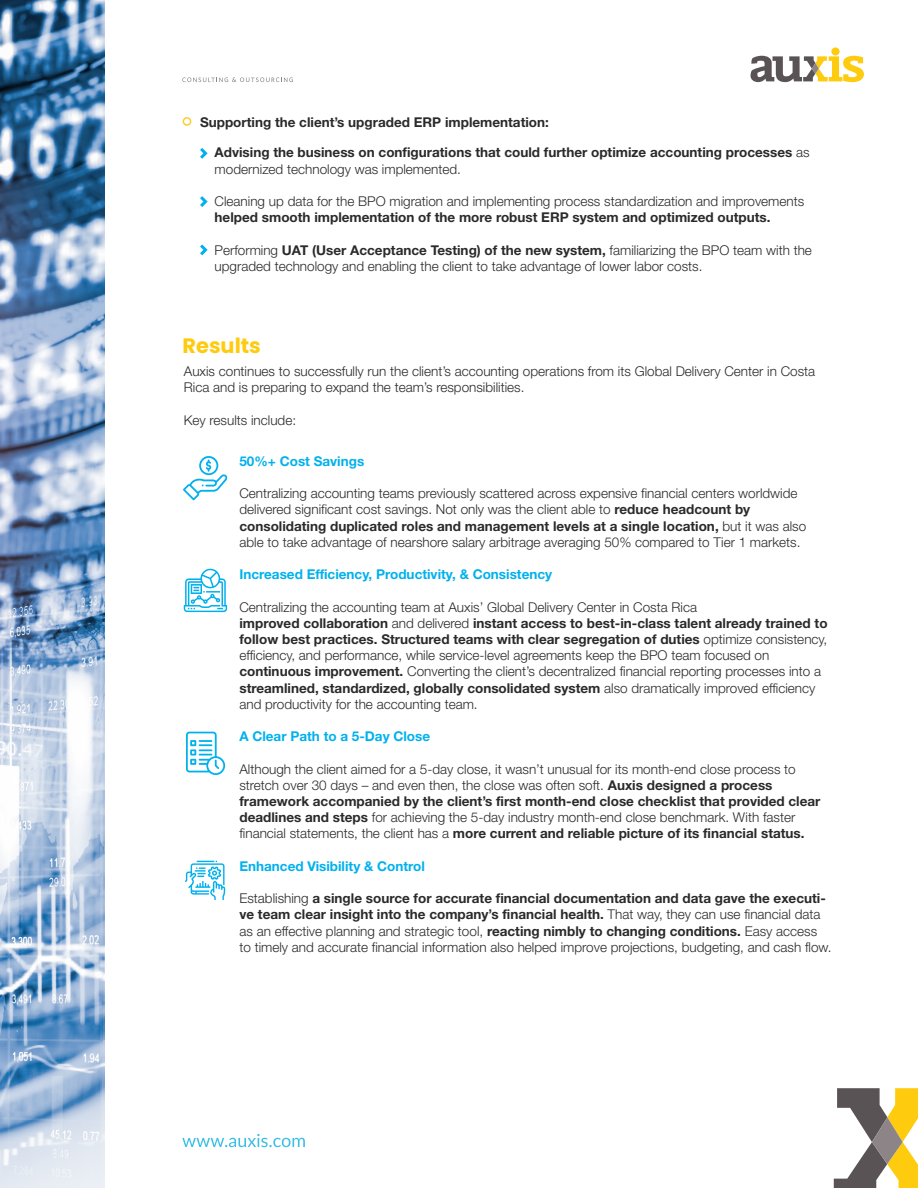
<style>
.page{position:relative;width:918px;height:1188px;background:#fff}
.page>*{position:absolute;margin:0;border:0;box-sizing:border-box;transform-origin:0 0}
.t1{font:700 20.85px "Poppins";color:#fecb0e}
.t2{font:300 13.5px/16.2px "Helvetica Neue";color:#292a29}
.t3{font:700 13.5px/16.2px "Helvetica Neue";color:#292a29}
.t4{font:700 13.5px "Helvetica Neue";color:#00b1ee}
.s1{font-weight:300}
.s2{font-weight:700}
</style>
<div class="page">
<svg style="left:200px;top:148px;width:8px;height:11px"></svg>
<svg style="left:200px;top:196px;width:8px;height:11px"></svg>
<svg style="left:200px;top:244px;width:8px;height:11px"></svg>
<svg style="left:834px;top:1088px;width:84px;height:100px"></svg>
<svg style="left:182px;top:1134px;width:123px;height:13px"></svg>
<svg style="left:182px;top:77px;width:111px;height:5px"></svg>
<div style="left:831px;top:47px;width:9px;height:8px;background:#fecb0e;border-radius:50%"></div>
<svg style="left:751px;top:56px;width:113px;height:26px"></svg>
<img style="left:0;top:0;width:104px;height:1188px">
<svg style="left:183px;top:117px;width:8px;height:9px"></svg>
<svg style="left:184px;top:568px;width:43px;height:44px"></svg>
<svg style="left:183px;top:456px;width:44px;height:44px"></svg>
<svg style="left:186px;top:732px;width:40px;height:43px"></svg>
<svg style="left:185px;top:861px;width:40px;height:39px"></svg>
<p class="t3" style="left:200px;top:113px;width:350px">Supporting the client’s upgraded ERP implementation:</p>
<p class="t3" style="left:215px;top:144px;width:596px">Advising the business on configurations that could further optimize accounting processes <span class="s1">as modernized technology was implemented.</span></p>
<p class="t2" style="left:215px;top:193px;width:591px">Cleaning up data for the BPO migration and implementing process standardization and improvements</p>
<p class="t3" style="left:215px;top:209px;width:557px">helped smooth implementation of the more robust ERP system and optimized outputs.</p>
<p class="t2" style="left:215px;top:241px;width:599px">Performing <span class="s2">UAT (User Acceptance Testing) of the new system,</span> familiarizing the BPO team with the upgraded technology and enabling the client to take advantage of lower labor costs.</p>
<h1 class="t1" style="left:183px;top:333px;width:80px">Results</h1>
<p class="t2" style="left:184px;top:363px;width:633px">Auxis continues to successfully run the client’s accounting operations from its Global Delivery Center in Costa<br>Rica and is preparing to expand the team’s responsibilities.</p>
<p class="t2" style="left:184px;top:412px;width:114px">Key results include:</p>
<p class="t4" style="left:239px;top:453px;width:126px">50%+ Cost Savings</p>
<p class="t2" style="left:239px;top:485px;width:568px">Centralizing accounting teams previously scattered across expensive financial centers worldwide delivered significant cost savings. Not only was the client able to <span class="s2">reduce headcount by consolidating duplicated roles and management levels at a single location,</span> but it was also able to take advantage of nearshore salary arbitrage averaging 50% compared to Tier 1 markets.</p>
<p class="t4" style="left:239px;top:566px;width:314px">Increased Efficiency, Productivity, &amp; Consistency</p>
<p class="t2" style="left:239px;top:598px;width:590px">Centralizing the accounting team at Auxis’ Global Delivery Center in Costa Rica<br><span class="s2">improved collaboration</span> and delivered <span class="s2">instant access to best-in-class talent already trained to follow best practices. Structured teams with clear segregation of duties</span> optimize consistency, efficiency, and performance, while service-level agreements keep the BPO team focused on <span class="s2">continuous improvement.</span> Converting the client’s decentralized financial reporting processes into a <span class="s2">streamlined, standardized, globally consolidated system</span> also dramatically improved efficiency and productivity for the accounting team.</p>
<p class="t4" style="left:239px;top:728px;width:192px">A Clear Path to a 5-Day Close</p>
<p class="t2" style="left:239px;top:760px;width:583px">Although the client aimed for a 5-day close, it wasn’t unusual for its month-end close process to stretch over 30 days – and even then, the close was often soft. <span class="s2">Auxis designed a process framework accompanied by the client’s first month-end close checklist that provided clear deadlines and steps</span> for achieving the 5-day industry month-end close benchmark. With faster financial statements, the client has a <span class="s2">more current and reliable picture of its financial status.</span></p>
<p class="t4" style="left:239px;top:858px;width:187px">Enhanced Visibility &amp; Control</p>
<p class="t2" style="left:239px;top:890px;width:594px">Establishing <span class="s2">a single source for accurate financial documentation and data gave the executi&shy;ve team clear insight into the company’s financial health.</span> That way, they can use financial data as an effective planning and strategic tool, <span class="s2">reacting nimbly to changing conditions.</span> Easy access to timely and accurate financial information also helped improve projections, budgeting, and cash flow.</p>
</div>
